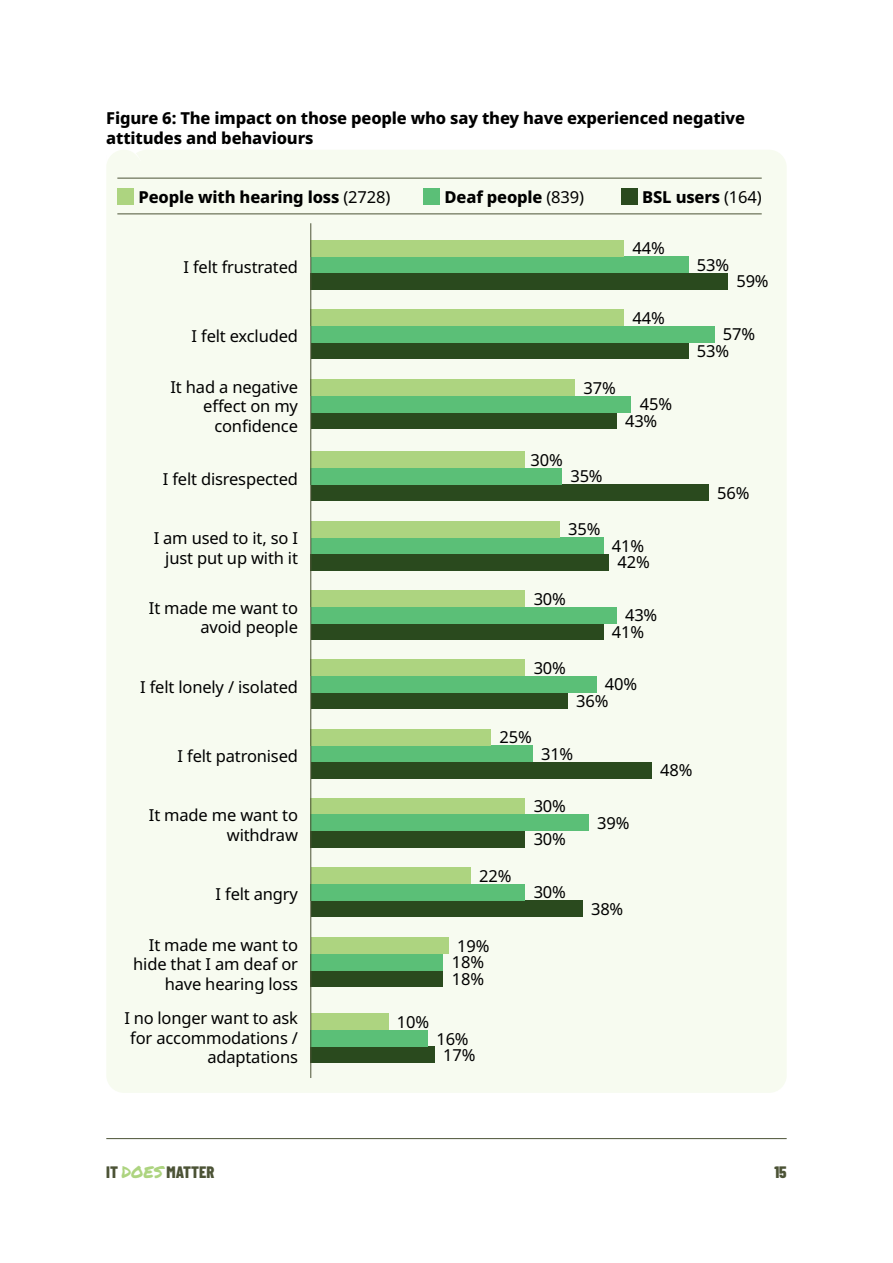
<style>
.page{position:relative;width:893px;height:1263px;background:#fff}
.page>*{position:absolute;margin:0;border:0;box-sizing:border-box;transform-origin:0 0}
.t1{font:16.5px/19.5px "Noto Sans";letter-spacing:-.01em;color:#000;text-align:right}
.t2{font:800 16.5px/19.8px "Noto Sans";letter-spacing:-.01em;color:#000}
.t3{font:800 16.5px "Barlow Condensed";color:#4c5336}
.s1{font-weight:400}
.s2{font-family:"Permanent Marker";font-weight:400;color:#add480}
</style>
<div class="page">
<hr style="left:106px;top:1138px;width:681px;height:1px;background:#4c5336">
<div style="left:106px;top:150px;width:681px;height:943px;background:#f7fbf0"></div>
<div style="left:311px;top:693px;width:257px;height:16px;background:#2a4a1e"></div>
<div style="left:311px;top:676px;width:285px;height:17px;background:#5bbf77"></div>
<div style="left:311px;top:660px;width:214px;height:16px;background:#add480"></div>
<div style="left:311px;top:342px;width:377px;height:17px;background:#2a4a1e"></div>
<div style="left:311px;top:326px;width:403px;height:16px;background:#5bbf77"></div>
<div style="left:311px;top:309px;width:313px;height:17px;background:#add480"></div>
<div style="left:311px;top:485px;width:398px;height:16px;background:#2a4a1e"></div>
<div style="left:311px;top:468px;width:251px;height:17px;background:#5bbf77"></div>
<div style="left:311px;top:452px;width:214px;height:16px;background:#add480"></div>
<div style="left:311px;top:273px;width:417px;height:16px;background:#2a4a1e"></div>
<div style="left:311px;top:256px;width:377px;height:17px;background:#5bbf77"></div>
<div style="left:311px;top:240px;width:313px;height:16px;background:#add480"></div>
<div style="left:311px;top:762px;width:341px;height:16px;background:#2a4a1e"></div>
<div style="left:311px;top:745px;width:222px;height:17px;background:#5bbf77"></div>
<div style="left:311px;top:729px;width:180px;height:16px;background:#add480"></div>
<div style="left:311px;top:900px;width:272px;height:17px;background:#2a4a1e"></div>
<div style="left:311px;top:884px;width:214px;height:16px;background:#5bbf77"></div>
<div style="left:311px;top:867px;width:159px;height:17px;background:#add480"></div>
<div style="left:311px;top:412px;width:306px;height:17px;background:#2a4a1e"></div>
<div style="left:311px;top:396px;width:319px;height:16px;background:#5bbf77"></div>
<div style="left:311px;top:379px;width:264px;height:17px;background:#add480"></div>
<div style="left:311px;top:970px;width:132px;height:17px;background:#2a4a1e"></div>
<div style="left:311px;top:954px;width:132px;height:16px;background:#5bbf77"></div>
<div style="left:311px;top:937px;width:138px;height:17px;background:#add480"></div>
<div style="left:311px;top:798px;width:214px;height:16px;background:#add480"></div>
<div style="left:311px;top:814px;width:278px;height:17px;background:#5bbf77"></div>
<div style="left:311px;top:831px;width:214px;height:16px;background:#2a4a1e"></div>
<div style="left:311px;top:623px;width:292px;height:17px;background:#2a4a1e"></div>
<div style="left:311px;top:607px;width:306px;height:16px;background:#5bbf77"></div>
<div style="left:311px;top:590px;width:214px;height:17px;background:#add480"></div>
<div style="left:311px;top:1046px;width:124px;height:17px;background:#2a4a1e"></div>
<div style="left:311px;top:1030px;width:117px;height:17px;background:#5bbf77"></div>
<div style="left:311px;top:1013px;width:77px;height:17px;background:#add480"></div>
<div style="left:311px;top:554px;width:298px;height:16px;background:#2a4a1e"></div>
<div style="left:311px;top:537px;width:292px;height:17px;background:#5bbf77"></div>
<div style="left:311px;top:521px;width:249px;height:16px;background:#add480"></div>
<hr style="left:310px;top:223px;width:1px;height:855px;background:#4c5336">
<hr style="left:117px;top:214px;width:645px;height:1px;background:#4c5336">
<hr style="left:117px;top:178px;width:645px;height:1px;background:#4c5336">
<div style="left:117px;top:188px;width:17px;height:17px;background:#add480"></div>
<div style="left:424px;top:188px;width:16px;height:17px;background:#5bbf77"></div>
<div style="left:621px;top:188px;width:17px;height:17px;background:#2a4a1e"></div>
<p class="t2" style="left:106px;top:108px;width:640px">Figure 6: The impact on those people who say they have experienced negative attitudes and behaviours</p>
<p class="t2" style="left:139px;top:187px;width:253px">People with hearing loss <span class="s1">(2728)</span></p>
<p class="t2" style="left:445px;top:187px;width:141px">Deaf people <span class="s1">(839)</span></p>
<p class="t2" style="left:642px;top:187px;width:121px">BSL users <span class="s1">(164)</span></p>
<p class="t1" style="left:184px;top:258px;width:116px">I felt frustrated</p>
<p class="t1" style="left:632px;top:239px;width:34px">44%</p>
<p class="t1" style="left:192px;top:327px;width:108px">I felt excluded</p>
<p class="t1" style="left:632px;top:308px;width:34px">44%</p>
<p class="t1" style="left:171px;top:377px;width:129px">It had a negative</p>
<p class="t1" style="left:584px;top:378px;width:34px">37%</p>
<p class="t1" style="left:203px;top:397px;width:96px">effect on my confidence</p>
<p class="t1" style="left:163px;top:469px;width:137px">I felt disrespected</p>
<p class="t1" style="left:531px;top:450px;width:34px">30%</p>
<p class="t1" style="left:570px;top:467px;width:34px">35%</p>
<p class="t1" style="left:640px;top:395px;width:34px">45%</p>
<p class="t1" style="left:625px;top:411px;width:34px">43%</p>
<p class="t1" style="left:154px;top:529px;width:146px">I am used to it, so I just put up with it</p>
<p class="t1" style="left:149px;top:598px;width:151px">It made me want to avoid people</p>
<p class="t1" style="left:140px;top:677px;width:159px">I felt lonely / isolated</p>
<p class="t1" style="left:568px;top:520px;width:34px">35%</p>
<p class="t1" style="left:534px;top:589px;width:34px">30%</p>
<p class="t1" style="left:534px;top:658px;width:34px">30%</p>
<p class="t1" style="left:612px;top:536px;width:34px">41%</p>
<p class="t1" style="left:618px;top:553px;width:34px">42%</p>
<p class="t1" style="left:625px;top:606px;width:34px">43%</p>
<p class="t1" style="left:612px;top:622px;width:34px">41%</p>
<p class="t1" style="left:605px;top:675px;width:34px">40%</p>
<p class="t1" style="left:500px;top:728px;width:34px">25%</p>
<p class="t1" style="left:576px;top:691px;width:34px">36%</p>
<p class="t1" style="left:697px;top:255px;width:34px">53%</p>
<p class="t1" style="left:736px;top:272px;width:34px">59%</p>
<p class="t1" style="left:723px;top:325px;width:34px">57%</p>
<p class="t1" style="left:697px;top:341px;width:34px">53%</p>
<p class="t1" style="left:717px;top:483px;width:34px">56%</p>
<p class="t1" style="left:178px;top:746px;width:122px">I felt patronised</p>
<p class="t1" style="left:149px;top:806px;width:151px">It made me want to withdraw</p>
<p class="t1" style="left:216px;top:885px;width:84px">I felt angry</p>
<p class="t1" style="left:479px;top:866px;width:34px">22%</p>
<p class="t1" style="left:149px;top:935px;width:151px">It made me want to</p>
<p class="t1" style="left:457px;top:936px;width:34px">19%</p>
<p class="t1" style="left:133px;top:955px;width:166px">hide that I am deaf or have hearing loss</p>
<p class="t1" style="left:452px;top:953px;width:34px">18%</p>
<p class="t1" style="left:452px;top:969px;width:34px">18%</p>
<p class="t1" style="left:124px;top:1009px;width:175px">I no longer want to ask</p>
<p class="t1" style="left:397px;top:1012px;width:34px">10%</p>
<p class="t1" style="left:130px;top:1028px;width:169px">for accommodations / adaptations</p>
<p class="t1" style="left:436px;top:1029px;width:34px">16%</p>
<p class="t1" style="left:443px;top:1045px;width:34px">17%</p>
<p class="t1" style="left:541px;top:744px;width:34px">31%</p>
<p class="t1" style="left:534px;top:797px;width:34px">30%</p>
<p class="t1" style="left:534px;top:830px;width:34px">30%</p>
<p class="t1" style="left:534px;top:883px;width:34px">30%</p>
<p class="t1" style="left:597px;top:813px;width:34px">39%</p>
<p class="t1" style="left:591px;top:899px;width:34px">38%</p>
<p class="t1" style="left:660px;top:761px;width:34px">48%</p>
<p class="t3" style="left:106px;top:1160px;width:110px">IT <span class="s2">DOES</span> MATTER</p>
<p class="t3" style="left:774px;top:1160px;width:14px">15</p>
</div>
